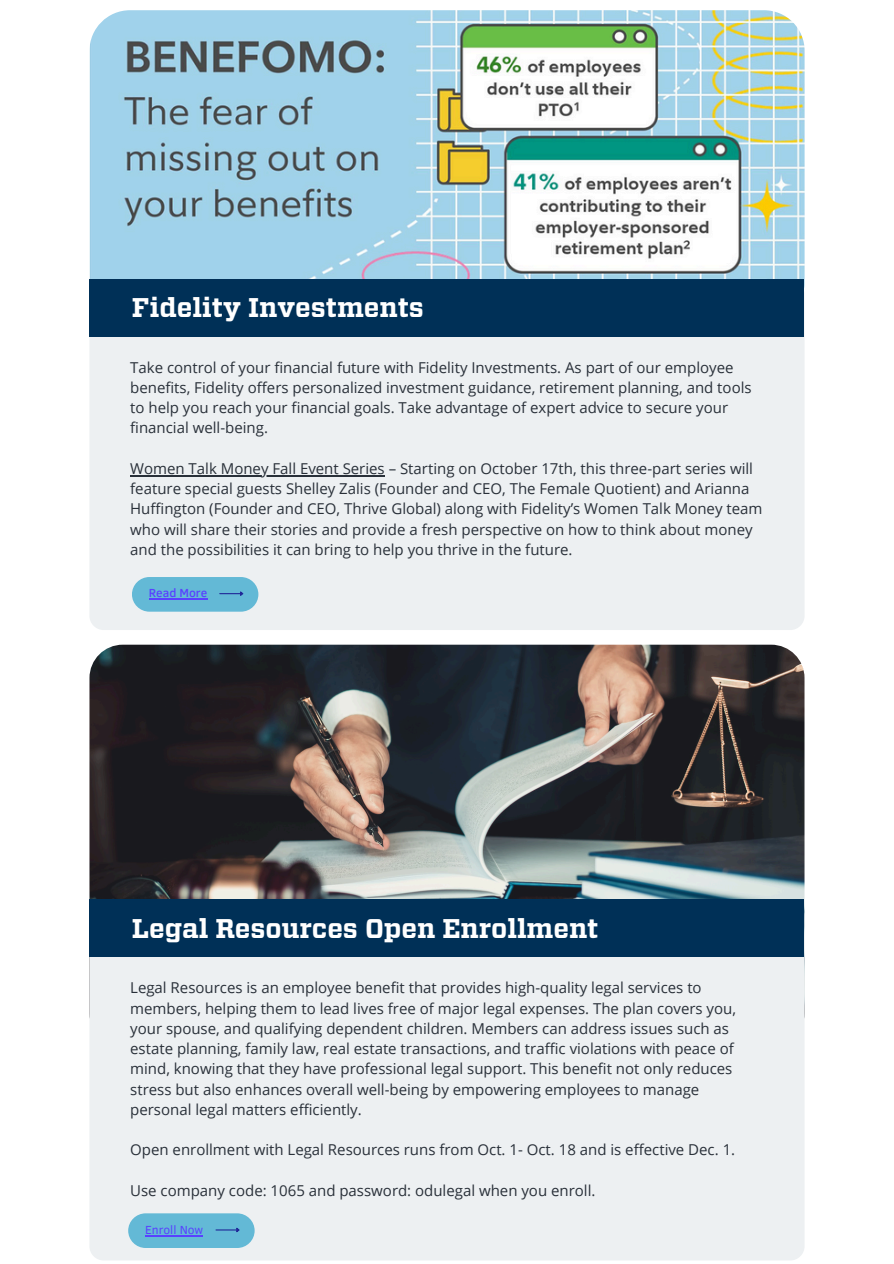
<style>
.page{position:relative;width:894px;height:1264px;background:#fff}
.page>*{position:absolute;margin:0;border:0;box-sizing:border-box;transform-origin:0 0}
.t1{font:700 27px "Vitesse";color:#fff}
.t2{font:15px/20.2px "Open Sans";color:#293039}
.t3{font:12px "Clear Sans";color:#5941ff}
.t4{font:500 12px "Clear Sans";color:#5941ff}
</style>
<div class="page">
<div style="left:89px;top:280px;width:715px;height:350px;background:#edf0f2;border-radius:14px"></div>
<img style="left:89px;top:10px;width:715px;height:269px">
<div style="left:89px;top:279px;width:715px;height:57px;background:#003057"></div>
<img style="left:89px;top:644px;width:715px;height:402px;border-radius:33px">
<div style="left:89px;top:900px;width:715px;height:360px;background:#edf0f2;border-radius:14px"></div>
<div style="left:89px;top:899px;width:715px;height:58px;background:#003057"></div>
<div style="left:128px;top:1213px;width:126px;height:34px;background:#63b9d6;border-radius:17px"></div>
<svg style="left:216px;top:1227px;width:24px;height:6px"></svg>
<hr style="left:130px;top:475px;width:255px;height:1px;background:#293039">
<div style="left:132px;top:577px;width:126px;height:34px;background:#63b9d6;border-radius:17px"></div>
<hr style="left:149px;top:598px;width:58px;height:1px;background:#5941ff">
<svg style="left:220px;top:591px;width:24px;height:5px"></svg>
<hr style="left:145px;top:1235px;width:58px;height:1px;background:#5941ff">
<p class="t1" style="left:132px;top:296px;width:293px">Fidelity Investments</p>
<h2 class="t2" style="left:130px;top:356px;width:622px">Take control of your financial future with Fidelity Investments. As part of our employee benefits, Fidelity offers personalized investment guidance, retirement planning, and tools to help you reach your financial goals. Take advantage of expert advice to secure your financial well-being.</h2>
<h3 class="t2" style="left:130px;top:458px;width:633px">Women Talk Money Fall Event Series – Starting on October 17th, this three-part series will feature special guests Shelley Zalis (Founder and CEO, The Female Quotient) and Arianna Huffington (Founder and CEO, Thrive Global) along with Fidelity’s Women Talk Money team who will share their stories and provide a fresh perspective on how to think about money and the possibilities it can bring to help you thrive in the future.</h3>
<p class="t4" style="left:149px;top:584px;width:60px">Read More</p>
<h2 class="t1" style="left:132px;top:916px;width:468px">Legal Resources Open Enrollment</h2>
<h1 class="t2" style="left:130px;top:977px;width:607px">Legal Resources is an employee benefit that provides high-quality legal services to members, helping them to lead lives free of major legal expenses. The plan covers you, your spouse, and qualifying dependent children. Members can address issues such as estate planning, family law, real estate transactions, and traffic violations with peace of mind, knowing that they have professional legal support. This benefit not only reduces stress but also enhances overall well-being by empowering employees to manage personal legal matters efficiently.</h1>
<h2 class="t2" style="left:130px;top:1139px;width:606px">Open enrollment with Legal Resources runs from Oct. 1- Oct. 18 and is effective Dec. 1.</h2>
<h2 class="t2" style="left:130px;top:1179px;width:466px">Use company code: 1065 and password: odulegal when you enroll.</h2>
<h2 class="t3" style="left:145px;top:1220px;width:60px">Enroll Now</h2>
</div>
